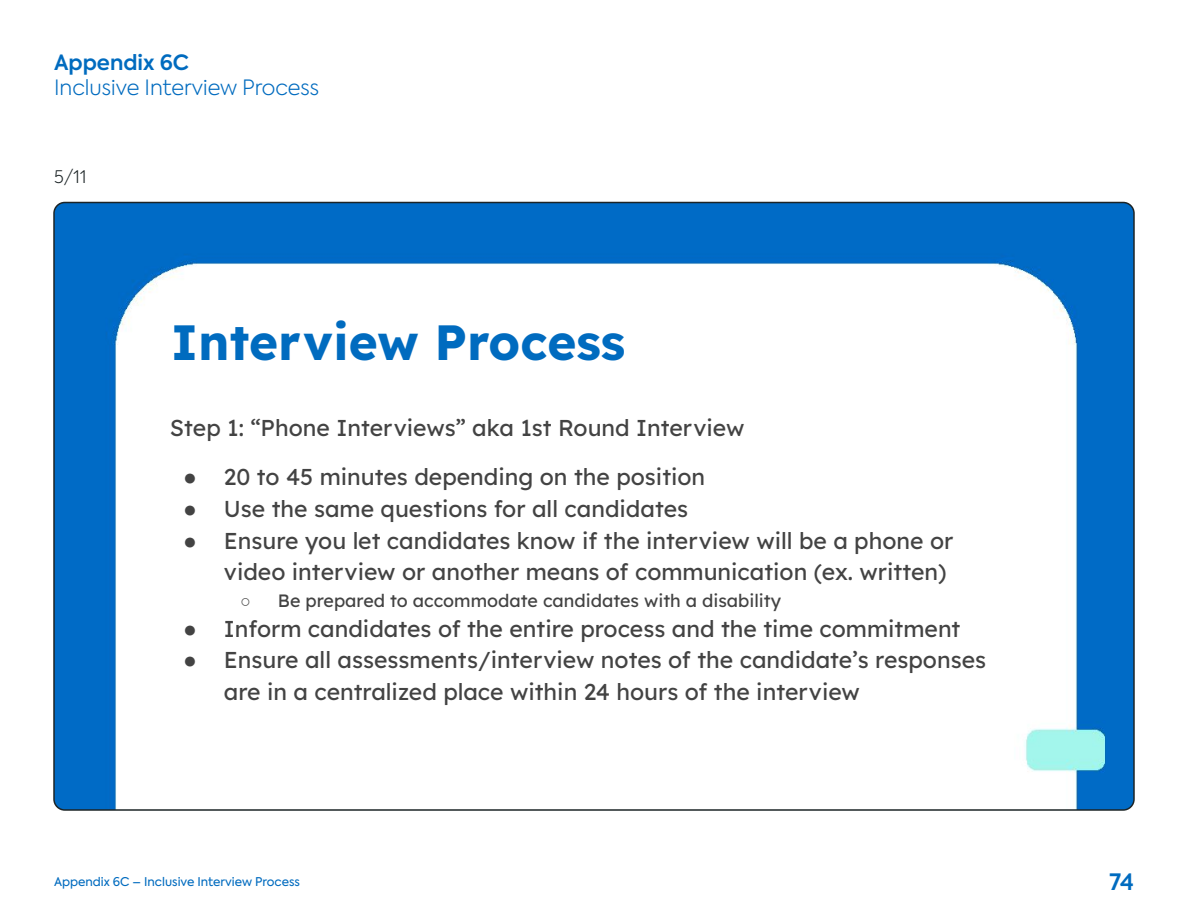
<style>
.page{position:relative;width:1188px;height:918px;background:#fff}
.page>*{position:absolute;margin:0;border:0;box-sizing:border-box;transform-origin:0 0}
.t1{font:700 49.5px "Lexend Deca";color:#006bbf}
.t2{font:22.95px/31.7px "Lexend Deca";color:#434343;text-align:right}
.t3{font:600 22.5px "Axiforma";color:#006bbf}
.t4{font:300 21px "Axiforma";color:#006bbf}
.t5{font:600 21px "Axiforma";color:#006bbf}
.t6{font:17.85px "Lexend Deca";color:#434343}
.body_text{font:300 17.25px "Axiforma";color:#1c2426}
.t7{font:12px "Axiforma";color:#006bbf}
.s1{font-family:"Arial"}
</style>
<div class="page">
<img style="left:56px;top:202px;width:1076px;height:606px">
<p class="t5" style="left:54px;top:48px;width:137px">Appendix 6C</p>
<p class="t4" style="left:54px;top:74px;width:267px">Inclusive Interview Process</p>
<p class="body_text" style="left:54px;top:166px;width:34px">5/11</p>
<p class="t1" style="left:171px;top:303px;width:456px">Interview Process</p>
<p class="t2" style="left:170px;top:410px;width:576px">Step 1: “Phone Interviews” aka 1st Round Interview</p>
<p class="t2" style="left:183px;top:460px;width:524px"><span class="s1">●</span> 20 to 45 minutes depending on the position</p>
<p class="t2" style="left:183px;top:492px;width:507px"><span class="s1">●</span> Use the same questions for all candidates</p>
<p class="t2" style="left:183px;top:523px;width:772px"><span class="s1">●</span> Ensure you let candidates know if the interview will be a phone or video interview or another means of communication (ex. written)</p>
<p class="t6" style="left:240px;top:588px;width:543px"><span class="s1">○</span> Be prepared to accommodate candidates with a disability</p>
<p class="t2" style="left:183px;top:611px;width:779px"><span class="s1">●</span> Inform candidates of the entire process and the time commitment</p>
<p class="t2" style="left:224px;top:643px;width:764px;text-align:left;text-indent:-41px"><span class="s1">●</span> Ensure all assessments/interview notes of the candidate’s responses are in a centralized place within 24 hours of the interview</p>
<p class="t7" style="left:54px;top:874px;width:247px">Appendix 6C – Inclusive Interview Process</p>
<p class="t3" style="left:1110px;top:867px;width:26px">74</p>
</div>
